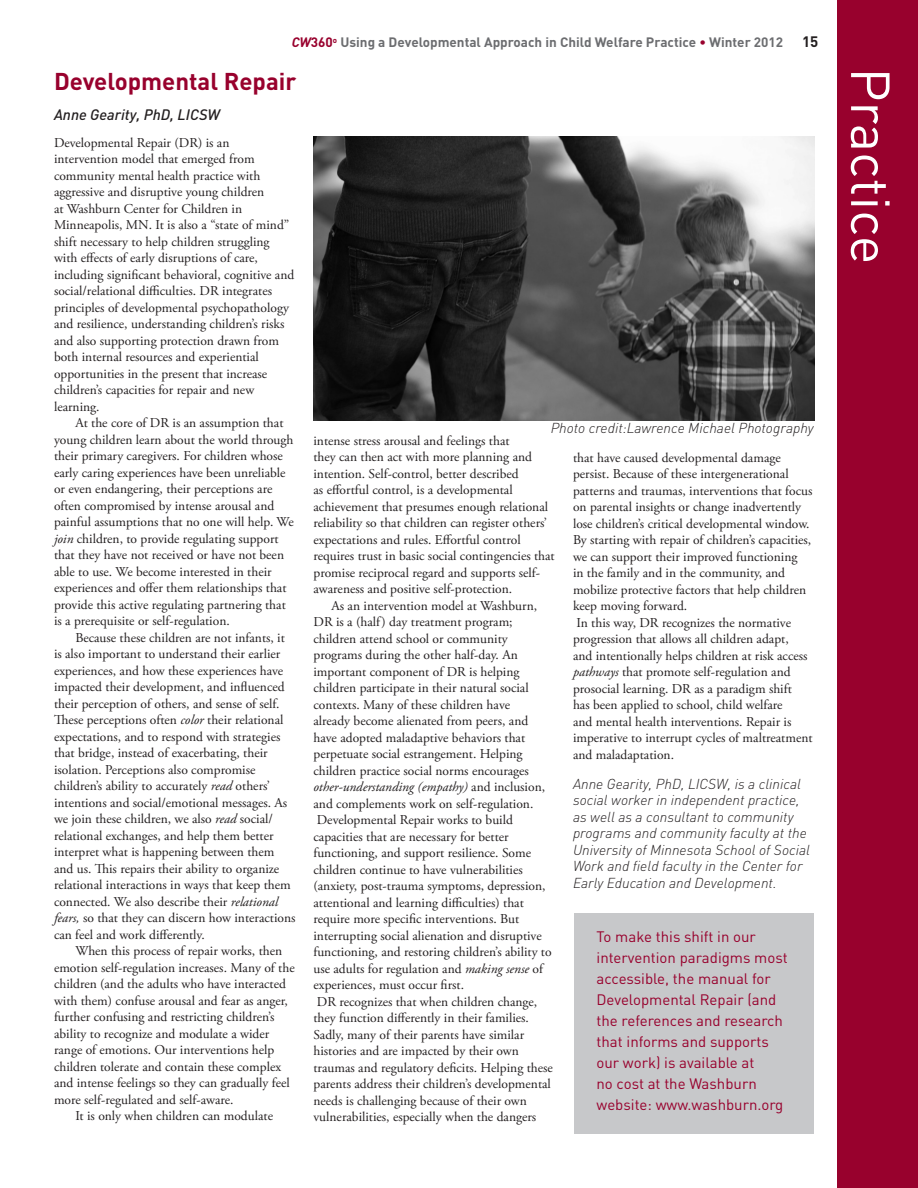
<style>
.page{position:relative;width:918px;height:1188px;background:#fff}
.page>*{position:absolute;margin:0;border:0;box-sizing:border-box;transform-origin:0 0}
.t1{font:54px "DINOT";color:#fff}
.t2{font:700 24px "DINOT";color:#98012d}
.author_credit{font:15px/21px "DINOT";color:#98012d}
.author{font:italic 500 15px "DINOT";color:#231f20}
.t3{font:700 15px "DINOT";color:#231f20}
.author_credit-2{font:italic 300 14.25px/16.5px "DINOT";color:#231f20}
.Body_text{font:13.5px/16.5px "Adobe Garamond Pro";color:#231f20}
.body_text_no_indent{font:13.5px/16.5px "Adobe Garamond Pro";color:#231f20}
.t4{font:700 13.5px "DINOT";color:#6c6d70}
.s1{font-style:italic;color:#98012d}
.s2{color:#98012d}
.s3{font-style:italic}
</style>
<div class="page">
<div style="left:837px;top:0;width:81px;height:1188px;background:#98012d"></div>
<img style="left:314px;top:137px;width:500px;height:283px">
<div style="left:574px;top:914px;width:240px;height:220px;background:#c7c8ca"></div>
<p class="t4" style="left:292px;top:33px;width:493px"><span class="s1">CW</span><span class="s2">360</span><sup>o</sup> Using a Developmental Approach in Child Welfare Practice <span class="s2">•</span> Winter 2012</p>
<p class="t3" style="left:802px;top:32px;width:18px">15</p>
<h1 class="t2" style="left:54px;top:65px;width:244px">Developmental Repair</h1>
<p class="author" style="left:54px;top:105px;width:167px">Anne Gearity, PhD, LICSW</p>
<p class="body_text_no_indent" style="left:54px;top:135px;width:242px">Developmental Repair (DR) is an intervention model that emerged from community mental health practice with aggressive and disruptive young children<br>at Washburn Center for Children in Minneapolis, MN. It is also a “state of mind” shift necessary to help children struggling with effects of early disruptions of care, including significant behavioral, cognitive and social/relational difficulties. DR integrates principles of developmental psychopathology and resilience, understanding children’s risks and also supporting protection drawn from both internal resources and experiential opportunities in the present that increase children’s capacities for repair and new learning.</p>
<p class="Body_text" style="left:54px;top:415px;width:241px;text-indent:21px">At the core of DR is an assumption that young children learn about the world through their primary caregivers. For children whose early caring experiences have been unreliable or even endangering, their perceptions are often compromised by intense arousal and painful assumptions that no one will help. We <span class="s3">join</span> children, to provide regulating support that they have not received or have not been able to use. We become interested in their experiences and offer them relationships that provide this active regulating partnering that is a prerequisite or self-regulation.</p>
<p class="Body_text" style="left:54px;top:630px;width:243px;text-indent:21px">Because these children are not infants, it is also important to understand their earlier experiences, and how these experiences have impacted their development, and influenced their perception of others, and sense of self.<br>These perceptions often <span class="s3">color</span> their relational expectations, and to respond with strategies that bridge, instead of exacerbating, their isolation. Perceptions also compromise children’s ability to accurately <span class="s3">read</span> others’ intentions and social/emotional messages. As we join these children, we also <span class="s3">read</span> social/ relational exchanges, and help them better interpret what is happening between them and us. This repairs their ability to organize relational interactions in ways that keep them connected. We also describe their <span class="s3">relational fears,</span> so that they can discern how interactions can feel and work differently.</p>
<p class="Body_text" style="left:54px;top:943px;width:242px;text-indent:21px">When this process of repair works, then emotion self-regulation increases. Many of the children (and the adults who have interacted with them) confuse arousal and fear as anger, further confusing and restricting children’s ability to recognize and modulate a wider range of emotions. Our interventions help children tolerate and contain these complex and intense feelings so they can gradually feel more self-regulated and self-aware.</p>
<p class="Body_text" style="left:75px;top:1108px;width:199px">It is only when children can modulate</p>
<p class="author_credit-2" style="left:551px;top:419px;width:265px">Photo credit:Lawrence Michael Photography</p>
<p class="Body_text" style="left:314px;top:432px;width:243px">intense stress arousal and feelings that<br>they can then act with more planning and intention. Self-control, better described<br>as effortful control, is a developmental achievement that presumes enough relational reliability so that children can register others’ expectations and rules. Effortful control requires trust in basic social contingencies that promise reciprocal regard and supports self&shy;awareness and positive self-protection.</p>
<p class="Body_text" style="left:314px;top:597px;width:233px;text-indent:18px">As an intervention model at Washburn, DR is a (half) day treatment program; children attend school or community programs during the other half-day. An important component of DR is helping children participate in their natural social contexts. Many of these children have already become alienated from peers, and have adopted maladaptive behaviors that perpetuate social estrangement. Helping children practice social norms encourages <span class="s3">other-understanding (empathy)</span> and inclusion, and complements work on self-regulation.</p>
<p class="body_text_no_indent" style="left:314px;top:812px;width:240px">Developmental Repair works to build capacities that are necessary for better functioning, and support resilience. Some children continue to have vulnerabilities (anxiety, post-trauma symptoms, depression, attentional and learning difficulties) that require more specific interventions. But interrupting social alienation and disruptive functioning, and restoring children’s ability to use adults for regulation and <span class="s3">making sense</span> of experiences, must occur first.</p>
<p class="body_text_no_indent" style="left:314px;top:993px;width:241px">DR recognizes that when children change, they function differently in their families.<br>Sadly, many of their parents have similar histories and are impacted by their own traumas and regulatory deficits. Helping these parents address their children’s developmental needs is challenging because of their own vulnerabilities, especially when the dangers</p>
<p class="body_text_no_indent" style="left:573px;top:450px;width:241px">that have caused developmental damage persist. Because of these intergenerational patterns and traumas, interventions that focus on parental insights or change inadvertently lose children’s critical developmental window.<br>By starting with repair of children’s capacities, we can support their improved functioning<br>in the family and in the community, and mobilize protective factors that help children keep moving forward.</p>
<p class="body_text_no_indent" style="left:573px;top:615px;width:241px">In this way, DR recognizes the normative progression that allows all children adapt,<br>and intentionally helps children at risk access <span class="s3">pathways</span> that promote self-regulation and prosocial learning. DR as a paradigm shift<br>has been applied to school, child welfare<br>and mental health interventions. Repair is imperative to interrupt cycles of maltreatment and maladaptation.</p>
<p class="author_credit-2" style="left:573px;top:775px;width:239px">Anne Gearity, PhD, LICSW, is a clinical social worker in independent practice, as well as a consultant to community programs and community faculty at the University of Minnesota School of Social Work and field faculty in the Center for Early Education and Development.</p>
<p class="author_credit" style="left:597px;top:925px;width:193px">To make this shift in our intervention paradigms most accessible, the manual for<br>Developmental Repair (and the references and research that informs and supports our work) is available at<br>no cost at the Washburn website: www.washburn.org</p>
<h1 class="t1" style="left:907px;top:68px;width:198px;rotate:90deg">Practice</h1>
</div>
